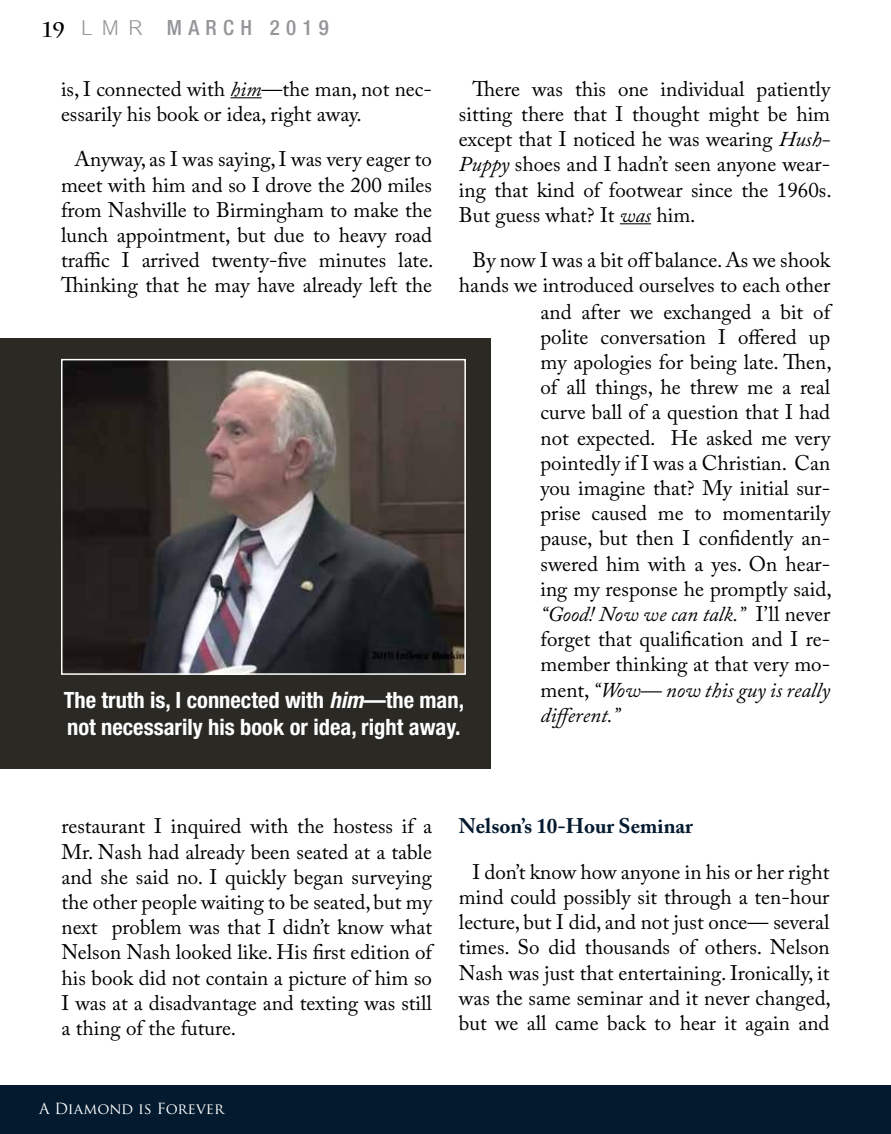
<style>
.page{position:relative;width:891px;height:1134px;background:#fff}
.page>*{position:absolute;margin:0;border:0;box-sizing:border-box;transform-origin:0 0}
.t1{font:700 condensed 22.5px/27px "Helvetica Neue LT Std";color:#fff}
.t2{font:21px/25.2px "Adobe Caslon Pro";color:#000;text-align:justify}
.t3{font:700 21px "Adobe Caslon Pro";color:#041a2f}
.t4{font:500 condensed 21px "Helvetica Neue LT Std";letter-spacing:.3em;color:#939598}
.t5{font:15px "Trajan Pro";color:#fff}
.s1{font-family:"Charlemagne Std";font-weight:700;font-stretch:normal;color:#000}
.s2{font-family:"Cordia New";font-weight:400;font-stretch:normal;font-size:31.5px}
.s3{font-style:italic}
</style>
<div class="page">
<hr style="left:620px;top:223px;width:31px;height:1px;background:#000">
<hr style="left:230px;top:97px;width:32px;height:1px;background:#000">
<div style="left:0;top:1086px;width:891px;height:48px;background:#041a2f"></div>
<div style="left:0;top:338px;width:491px;height:430px;background:#2a2924"></div>
<img style="left:64px;top:362px;width:399px;height:310px">
<div style="left:61px;top:359px;width:405px;height:316px;border:2px solid #fff"></div>
<p class="t4" style="left:43px;top:15px;width:288px"><span class="s1">19</span> <span class="s2">LMR</span> MARCH 2019</p>
<p class="t2" style="left:61px;top:76px;width:372px">is, I connected with <span class="s3">him</span>—the man, not nec&shy;essarily his book or idea, right away.</p>
<p class="t2" style="left:61px;top:147px;width:374px;text-align:center">Anyway, as I was saying, I was very eager to meet with him and so I drove the 200 miles from Nashville to Birmingham to make the lunch appointment, but due to heavy road traffic I arrived twenty-five minutes late.<br>Thinking that he may have already left the</p>
<p class="t2" style="left:459px;top:76px;width:374px;text-indent:14px">There was this one individual patiently sitting there that I thought might be him except that I noticed he was wearing <span class="s3">Hush-Puppy</span> shoes and I hadn’t seen anyone wear&shy;ing that kind of footwear since the 1960s.<br>But guess what? It <span class="s3">was</span> him.</p>
<p class="t2" style="left:459px;top:247px;width:373px;text-align:right">By now I was a bit off balance. As we shook hands we introduced ourselves to each other</p>
<p class="t1" style="left:64px;top:686px;width:402px">The truth is, I connected with <span class="s3">him</span>—the man, not necessarily his book or idea, right away.</p>
<p class="t2" style="left:541px;top:299px;width:293px">and after we exchanged a bit of polite conversation I offered up my apologies for being late. Then, of all things, he threw me a real curve ball of a question that I had not expected. He asked me very pointedly if I was a Christian. Can you imagine that? My initial sur&shy;prise caused me to momentarily pause, but then I confidently an&shy;swered him with a yes. On hear&shy;ing my response he promptly said, <span class="s3">“Good! Now we can talk.”</span> I’ll never forget that qualification and I re&shy;member thinking at that very mo&shy;ment, <span class="s3">“Wow— now this guy is really different.”</span></p>
<p class="t2" style="left:62px;top:813px;width:372px">restaurant I inquired with the hostess if a Mr. Nash had already been seated at a table and she said no. I quickly began surveying the other people waiting to be seated, but my next problem was that I didn’t know what Nelson Nash looked like. His first edition of his book did not contain a picture of him so I was at a disadvantage and texting was still a thing of the future.</p>
<p class="t3" style="left:459px;top:814px;width:235px">Nelson’s 10-Hour Seminar</p>
<p class="t2" style="left:459px;top:859px;width:373px;text-align:center">I don’t know how anyone in his or her right mind could possibly sit through a ten-hour lecture, but I did, and not just once— several times. So did thousands of others. Nelson Nash was just that entertaining. Ironically, it was the same seminar and it never changed, but we all came back to hear it again and</p>
<p class="t5" style="left:39px;top:1099px;width:187px">A Diamond is Forever</p>
</div>
